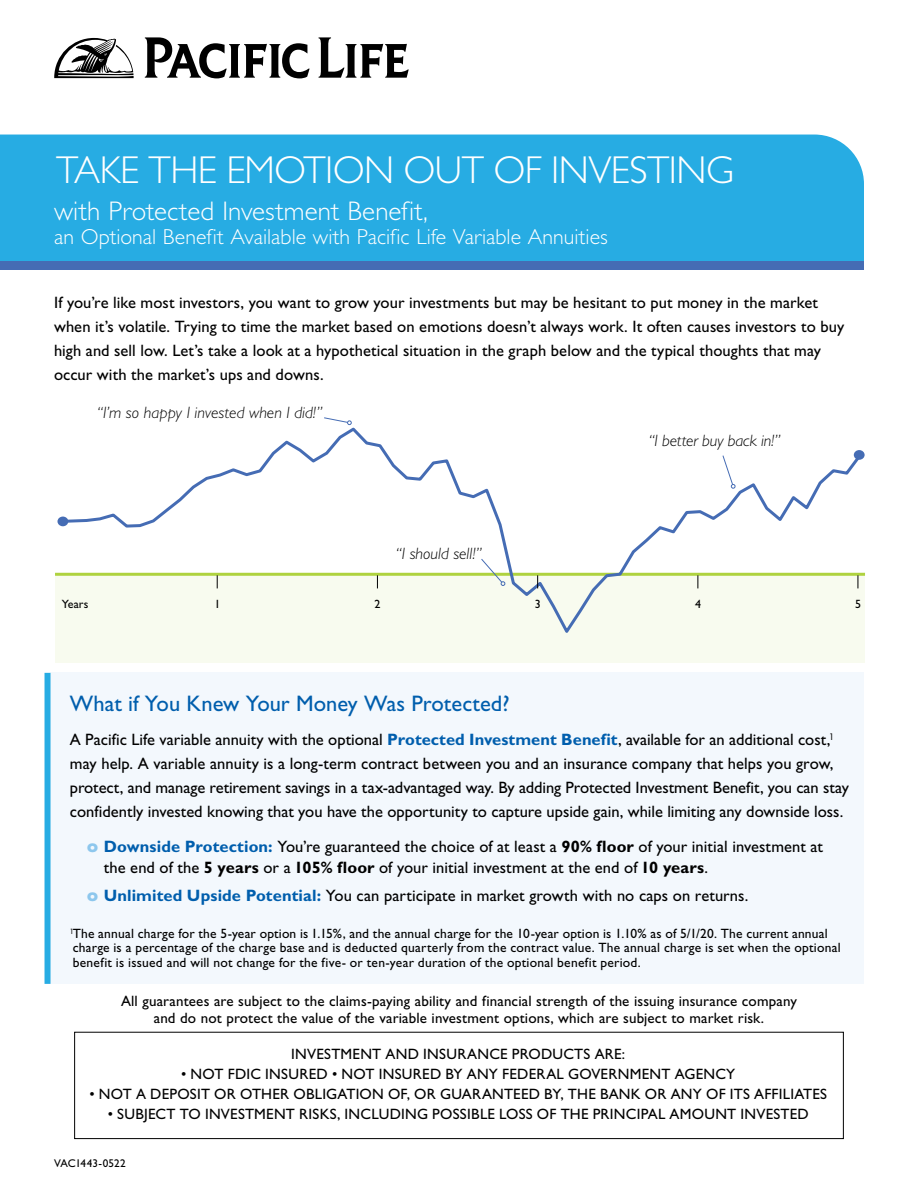
<style>
.page{position:relative;width:918px;height:1188px;background:#fff}
.page>*{position:absolute;margin:0;border:0;box-sizing:border-box;transform-origin:0 0}
.t1{font:300 39px "Gill Sans Std";letter-spacing:-.015em;color:#fff}
.t2{font:300 27px "Gill Sans Std";letter-spacing:.005em;color:#fff}
.Subhead{font:22.5px "Gill Sans Std";color:#005ead}
.t3{font:300 21.75px "Gill Sans Std";color:#fff}
.t4{font:16.5px/24px "Gill Sans Std";letter-spacing:.005em;color:#000}
.t5{font:italic 300 16.5px "Gill Sans Std";color:#000}
.t6{font:15px/16.5px "Gill Sans Std";letter-spacing:.015em;color:#000;text-align:center}
.Disclosure{font:13.5px/14.2px "Gill Sans Std";letter-spacing:.015em;color:#000}
.t7{font:12px "Gill Sans Std";color:#000}
.t8{font:11.25px "Gill Sans Std";letter-spacing:-.005em;color:#000}
.s1{font-weight:700;color:#005ead}
.s2{font-family:"Futura Std";font-weight:700;color:#8dc7ed}
.s3{font-weight:700}
</style>
<div class="page">
<svg style="left:145px;top:37px;width:165px;height:41px"></svg>
<svg style="left:319px;top:37px;width:90px;height:41px"></svg>
<svg style="left:54px;top:38px;width:80px;height:40px"></svg>
<div style="left:0;top:135px;width:864px;height:126px;background:#27ace3"></div>
<div style="left:0;top:261px;width:864px;height:9px;background:#456cb4"></div>
<div style="left:51px;top:673px;width:813px;height:311px;background:#f3f8fd"></div>
<div style="left:55px;top:574px;width:810px;height:88px;background:#f8fbef"></div>
<svg style="left:59px;top:425px;width:805px;height:208px"></svg>
<svg style="left:858px;top:575px;width:1px;height:13px"></svg>
<svg style="left:698px;top:575px;width:1px;height:13px"></svg>
<svg style="left:537px;top:575px;width:1px;height:13px"></svg>
<svg style="left:377px;top:575px;width:1px;height:13px"></svg>
<svg style="left:217px;top:575px;width:1px;height:13px"></svg>
<svg style="left:481px;top:558px;width:24px;height:28px"></svg>
<svg style="left:324px;top:417px;width:28px;height:8px"></svg>
<svg style="left:722px;top:455px;width:14px;height:34px"></svg>
<div style="left:45px;top:673px;width:6px;height:311px;background:#27ace3"></div>
<div style="left:74px;top:1032px;width:770px;height:107px;border:1px solid #000"></div>
<p class="t1" style="left:56px;top:149px;width:679px">TAKE THE EMOTION OUT OF INVESTING</p>
<p class="t2" style="left:54px;top:196px;width:376px">with Protected Investment Benefit,</p>
<p class="t3" style="left:54px;top:224px;width:555px">an Optional Benefit Available with Pacific Life Variable Annuities</p>
<p class="t4" style="left:54px;top:291px;width:792px">If you’re like most investors, you want to grow your investments but may be hesitant to put money in the market when it’s volatile. Trying to time the market based on emotions doesn’t always work. It often causes investors to buy high and sell low. Let’s take a look at a hypothetical situation in the graph below and the typical thoughts that may occur with the market’s ups and downs.</p>
<p class="t5" style="left:96px;top:404px;width:228px">“I’m so happy I invested when I did!”</p>
<p class="t5" style="left:395px;top:544px;width:88px">“I should sell!”</p>
<p class="t5" style="left:648px;top:431px;width:134px">“I better buy back in!”</p>
<p class="t7" style="left:62px;top:598px;width:28px">Years</p>
<p class="t7" style="left:214px;top:598px;width:7px">1</p>
<p class="t7" style="left:375px;top:598px;width:7px">2</p>
<p class="t7" style="left:535px;top:598px;width:7px">3</p>
<p class="t7" style="left:695px;top:598px;width:7px">4</p>
<p class="t7" style="left:855px;top:598px;width:7px">5</p>
<p class="Subhead" style="left:70px;top:690px;width:441px">What if You Knew Your Money Was Protected?</p>
<p class="t4" style="left:70px;top:728px;width:781px">A Pacific Life variable annuity with the optional <span class="s1">Protected Investment Benefit</span>, available for an additional cost,<sup>1 </sup>may help. A variable annuity is a long-term contract between you and an insurance company that helps you grow, protect, and manage retirement savings in a tax-advantaged way. By adding Protected Investment Benefit, you can stay confidently invested knowing that you have the opportunity to capture upside gain, while limiting any downside loss.</p>
<p class="t4" style="left:104px;top:836px;width:721px;line-height:21px;text-indent:-17px"><span class="s2">o</span> <span class="s1">Downside Protection:</span> You’re guaranteed the choice of at least a <span class="s3">90% floor</span> of your initial investment at the end of the <span class="s3">5 years</span> or a <span class="s3">105% floor</span> of your initial investment at the end of <span class="s3">10 years</span>.</p>
<p class="t4" style="left:87px;top:883px;width:663px"><span class="s2">o</span> <span class="s1">Unlimited Upside Potential:</span> You can participate in market growth with no caps on returns.</p>
<p class="Disclosure" style="left:70px;top:927px;width:772px"><sup>1</sup>The annual charge for the 5-year option is 1.15%, and the annual charge for the 10-year option is 1.10% as of 5/1/20. The current annual charge is a percentage of the charge base and is deducted quarterly from the contract value. The annual charge is set when the optional benefit is issued and will not change for the five- or ten-year duration of the optional benefit period.</p>
<p class="t6" style="left:121px;top:993px;width:677px">All guarantees are subject to the claims-paying ability and financial strength of the issuing insurance company and do not protect the value of the variable investment options, which are subject to market risk.</p>
<p class="t6" style="left:291px;top:1046px;width:335px">INVESTMENT AND INSURANCE PRODUCTS ARE:</p>
<p class="t6" style="left:181px;top:1066px;width:556px">• NOT FDIC INSURED • NOT INSURED BY ANY FEDERAL GOVERNMENT AGENCY</p>
<p class="t6" style="left:89px;top:1086px;width:739px">• NOT A DEPOSIT OR OTHER OBLIGATION OF, OR GUARANTEED BY, THE BANK OR ANY OF ITS AFFILIATES</p>
<p class="t6" style="left:108px;top:1105px;width:703px">• SUBJECT TO INVESTMENT RISKS, INCLUDING POSSIBLE LOSS OF THE PRINCIPAL AMOUNT INVESTED</p>
<p class="t8" style="left:54px;top:1157px;width:73px">VAC1443-0522</p>
</div>
